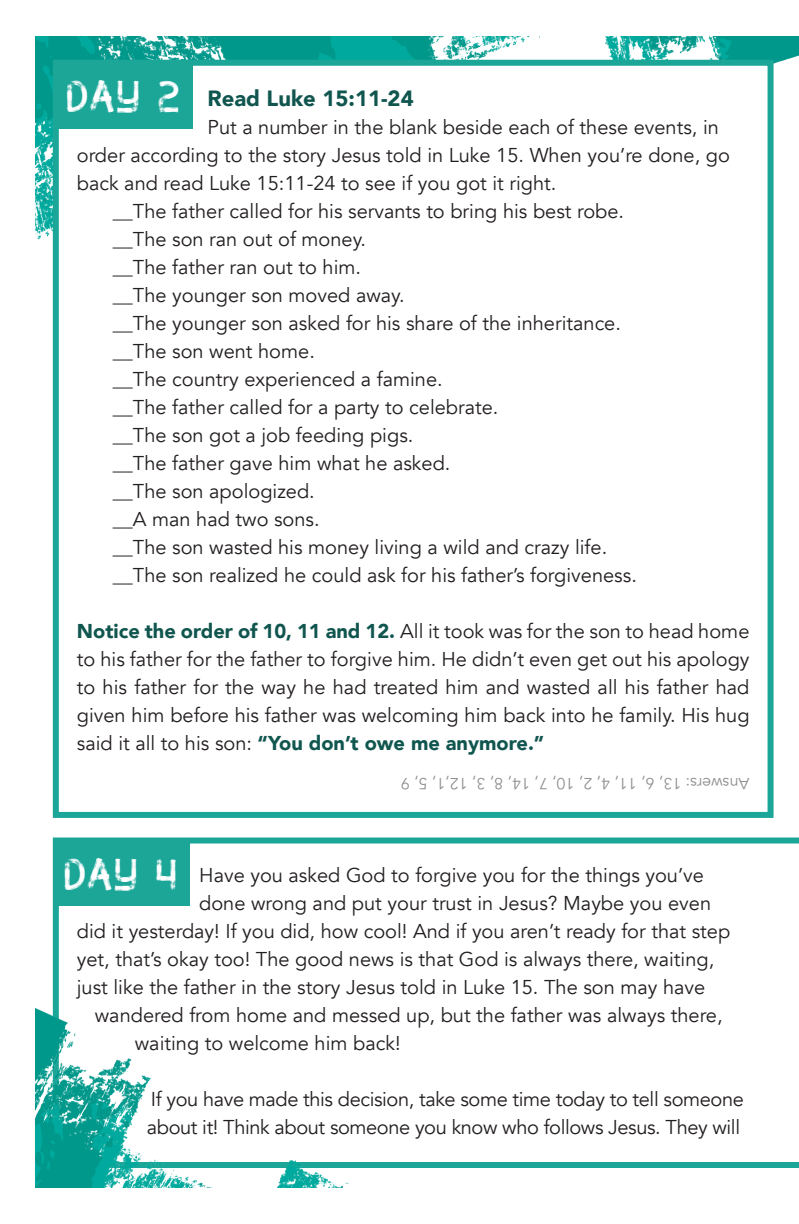
<style>
.page{position:relative;width:799px;height:1224px;background:#fff}
.page>*{position:absolute;margin:0;border:0;box-sizing:border-box;transform-origin:0 0}
.t1{font:36px "BRUX";letter-spacing:.035em;color:#fff}
.t2{font:900 22px "Avenir";color:#10564f}
.t3{font:20px/28px "Avenir";color:#231f20}
.t4{font:20px/28px "Avenir";letter-spacing:-.02em;color:#231f20}
.t5{font:16px "Avenir";color:#231f20}
.s1{font-weight:900;color:#10564f}
</style>
<div class="page">
<img style="left:35px;top:36px;width:764px;height:606px">
<div style="left:56px;top:63px;width:714px;height:752px;background:#fff"></div>
<div style="left:53px;top:60px;width:720px;height:758px;border:6px solid #1ba698"></div>
<div style="left:57px;top:62px;width:135px;height:66px;background:#1ba698"></div>
<img style="left:35px;top:642px;width:764px;height:546px">
<p class="t1" style="left:67px;top:71px;width:114px">day 2</p>
<p class="t2" style="left:207px;top:79px;width:208px">Read Luke 15:11-24</p>
<p class="t3" style="left:207px;top:113px;width:513px">Put a number in the blank beside each of these events, in</p>
<p class="t3" style="left:77px;top:141px;width:654px">order according to the story Jesus told in Luke 15. When you’re done, go back and read Luke 15:11-24 to see if you got it right.</p>
<p class="t3" style="left:113px;top:197px;width:513px">__The father called for his servants to bring his best robe.</p>
<p class="t3" style="left:113px;top:225px;width:255px">__The son ran out of money.</p>
<p class="t3" style="left:113px;top:253px;width:250px">__The father ran out to him.</p>
<p class="t3" style="left:113px;top:281px;width:293px">__The younger son moved away.</p>
<p class="t3" style="left:113px;top:309px;width:509px">__The younger son asked for his share of the inheritance.</p>
<p class="t3" style="left:113px;top:337px;width:203px">__The son went home.</p>
<p class="t3" style="left:113px;top:365px;width:331px">__The country experienced a famine.</p>
<p class="t3" style="left:113px;top:393px;width:387px">__The father called for a party to celebrate.</p>
<p class="t3" style="left:113px;top:421px;width:302px">__The son got a job feeding pigs.</p>
<p class="t3" style="left:113px;top:449px;width:339px">__The father gave him what he asked.</p>
<p class="t3" style="left:113px;top:477px;width:203px">__The son apologized.</p>
<p class="t3" style="left:113px;top:505px;width:208px">__A man had two sons.</p>
<p class="t3" style="left:113px;top:533px;width:496px">__The son wasted his money living a wild and crazy life.</p>
<p class="t3" style="left:113px;top:561px;width:525px">__The son realized he could ask for his father’s forgiveness.</p>
<p class="t3" style="left:77px;top:617px;width:674px;text-align:justify"><span class="s1">Notice the order of 10, 11 and 12.</span> All it took was for the son to head home to his father for the father to forgive him. He didn’t even get out his apology to his father for the way he had treated him and wasted all his father had given him before his father was welcoming him back into he family. His hug said it all to his son: <span class="s1">“You don’t owe me anymore.”</span></p>
<p class="t5" style="left:749px;top:793px;width:350px;rotate:-180deg">Answers: 13, 6, 11, 4, 2, 10, 7, 14, 8, 3, 12,1, 5, 9</p>
<p class="t1" style="left:64px;top:849px;width:114px">day 4</p>
<p class="t3" style="left:199px;top:861px;width:513px">Have you asked God to forgive you for the things you’ve done wrong and put your trust in Jesus? Maybe you even</p>
<p class="t3" style="left:77px;top:917px;width:655px">did it yesterday! If you did, how cool! And if you aren’t ready for that step</p>
<p class="t3" style="left:77px;top:945px;width:639px">yet, that’s okay too! The good news is that God is always there, waiting,</p>
<p class="t3" style="left:77px;top:973px;width:630px">just like the father in the story Jesus told in Luke 15. The son may have</p>
<p class="t3" style="left:95px;top:1001px;width:629px">wandered from home and messed up, but the father was always there,</p>
<p class="t3" style="left:135px;top:1029px;width:267px">waiting to welcome him back!</p>
<p class="t4" style="left:147px;top:1085px;width:598px">If you have made this decision, take some time today to tell someone about it! Think about someone you know who follows Jesus. They will</p>
</div>
